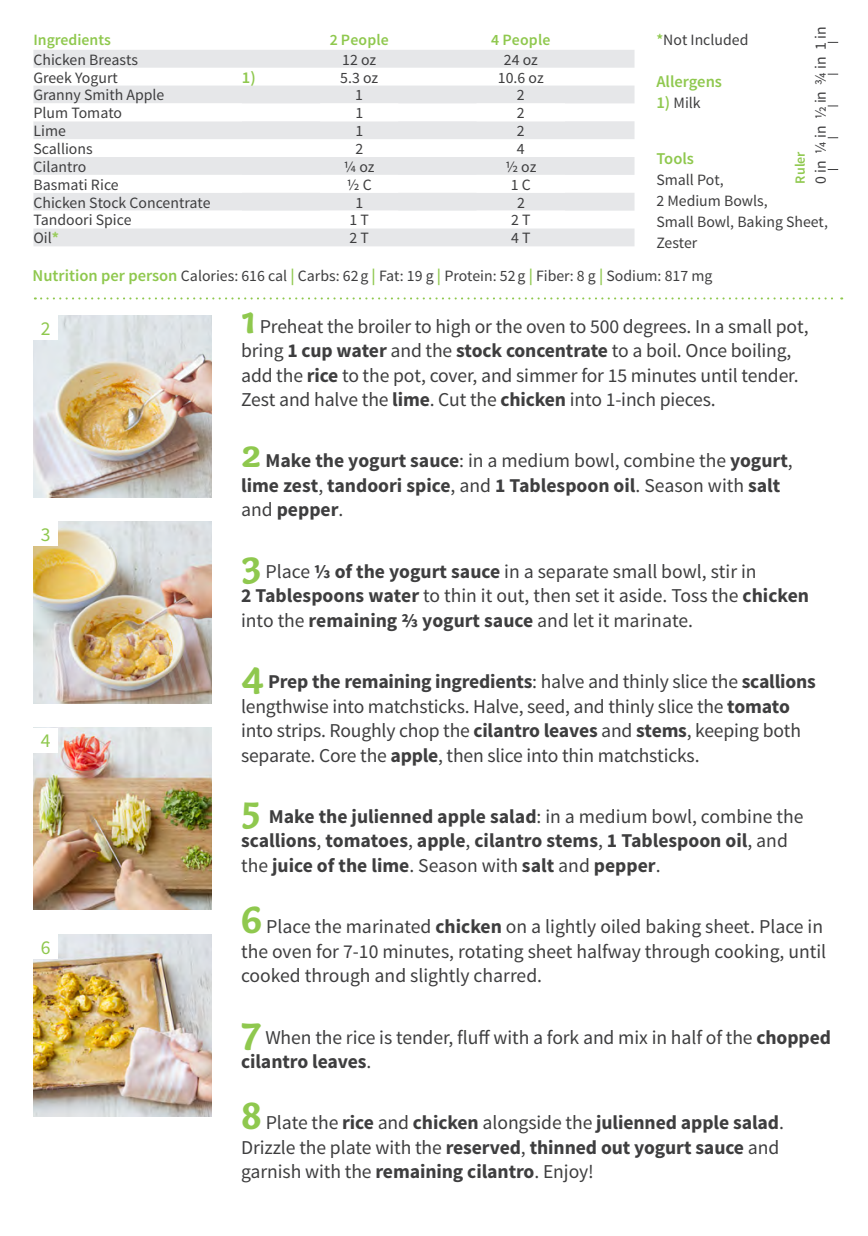
<style>
.page{position:relative;width:868px;height:1236px;background:#fff}
.page>*{position:absolute;margin:0;border:0;box-sizing:border-box;transform-origin:0 0}
.t1{font:19.6px/24.5px "Source Sans Pro";letter-spacing:-.005em;color:#3e3e3f}
.t2{font:700 19.6px/24.5px "Source Sans Pro";color:#3e3e3f}
.t3{font:19.6px "Source Sans Pro";color:#8fc84e}
.t4{font:600 16.45px "Source Sans Pro";color:#8fc84e}
.t5{font:15.75px/21px "Source Sans Pro";color:#3e3e3f}
.t6{font:600 15.75px "Source Sans Pro";color:#8fc84e}
.t7{font:600 14px "Source Sans Pro";color:#8fc84e}
.s1{font-weight:700;color:#9bcd5f}
.s2{font-weight:600;color:#8fc84e}
.s3{font-weight:600;font-size:16.45px;color:#8fc84e}
.s4{font-family:"Capucine Basic";font-weight:700;font-size:41.12px;color:#8fc84e}
.s5{font-weight:700}
.s6{font-family:"Capucine Basic";font-size:41.12px;color:#8fc84e}
.s7{font-weight:400}
</style>
<div class="page">
<div style="left:792px;top:446px;width:25px;height:24px;border:1px solid #fff;border-radius:50%"></div>
<div style="left:792px;top:839px;width:25px;height:24px;border:1px solid #fff;border-radius:50%"></div>
<img style="left:33px;top:934px;width:179px;height:181px">
<img style="left:33px;top:727px;width:179px;height:182px">
<img style="left:33px;top:315px;width:179px;height:182px">
<img style="left:33px;top:521px;width:179px;height:182px">
<svg style="left:33px;top:50px;width:601px;height:160px;fill:#e6e7e9"></svg>
<svg style="left:33px;top:103px;width:532px;height:108px"></svg>
<div style="left:33px;top:228px;width:601px;height:18px;background:#e6e7e9"></div>
<div style="left:33px;top:315px;width:25px;height:25px;background:#fff"></div>
<div style="left:33px;top:521px;width:25px;height:25px;background:#fff"></div>
<div style="left:33px;top:727px;width:25px;height:25px;background:#fff"></div>
<div style="left:33px;top:933px;width:25px;height:25px;background:#fff"></div>
<svg style="left:35px;top:297px;width:806px;height:2px"></svg>
<p class="t6" style="left:33px;top:30px;width:79px">Ingredients</p>
<p class="t6" style="left:329px;top:30px;width:61px">2 People</p>
<p class="t6" style="left:491px;top:30px;width:61px">4 People</p>
<p class="t5" style="left:33px;top:49px;width:106px">Chicken Breasts</p>
<p class="t5" style="left:342px;top:49px;width:35px">12 oz</p>
<p class="t5" style="left:503px;top:49px;width:35px">24 oz</p>
<p class="t5" style="left:33px;top:67px;width:86px">Greek Yogurt</p>
<p class="t4" style="left:242px;top:67px;width:15px">1)</p>
<p class="t5" style="left:340px;top:67px;width:39px">5.3 oz</p>
<p class="t5" style="left:498px;top:67px;width:47px">10.6 oz</p>
<p class="t5" style="left:33px;top:85px;width:132px">Granny Smith Apple</p>
<p class="t5" style="left:355px;top:85px;width:9px">1</p>
<p class="t5" style="left:516px;top:85px;width:9px">2</p>
<p class="t5" style="left:33px;top:103px;width:90px">Plum Tomato</p>
<p class="t5" style="left:355px;top:103px;width:9px">1</p>
<p class="t5" style="left:516px;top:103px;width:9px">2</p>
<p class="t5" style="left:33px;top:121px;width:34px">Lime</p>
<p class="t5" style="left:355px;top:121px;width:9px">1</p>
<p class="t5" style="left:516px;top:121px;width:9px">2</p>
<p class="t5" style="left:33px;top:138px;width:61px">Scallions</p>
<p class="t5" style="left:355px;top:138px;width:9px">2</p>
<p class="t5" style="left:517px;top:138px;width:9px">4</p>
<p class="t5" style="left:33px;top:156px;width:54px">Cilantro</p>
<p class="t5" style="left:344px;top:156px;width:32px">¼ oz</p>
<p class="t5" style="left:505px;top:156px;width:33px">½ oz</p>
<p class="t5" style="left:33px;top:174px;width:87px">Basmati Rice</p>
<p class="t5" style="left:347px;top:174px;width:26px">½ C</p>
<p class="t5" style="left:510px;top:174px;width:22px">1 C</p>
<p class="t5" style="left:33px;top:192px;width:178px">Chicken Stock Concentrate</p>
<p class="t5" style="left:355px;top:192px;width:9px">1</p>
<p class="t5" style="left:517px;top:192px;width:9px">2</p>
<p class="t5" style="left:33px;top:210px;width:99px">Tandoori Spice</p>
<p class="t5" style="left:349px;top:210px;width:21px">1 T</p>
<p class="t5" style="left:511px;top:210px;width:21px">2 T</p>
<p class="t5" style="left:33px;top:228px;width:27px">Oil<span class="s1">*</span></p>
<p class="t5" style="left:349px;top:228px;width:21px">2 T</p>
<p class="t5" style="left:511px;top:228px;width:21px">4 T</p>
<p class="t5" style="left:810px;top:184px;width:159px;rotate:-90deg">0 in ¼ in ½ in ¾ in 1 in</p>
<p class="t5" style="left:656px;top:29px;width:93px"><span class="s2">*</span>Not Included</p>
<p class="t4" style="left:656px;top:71px;width:67px">Allergens</p>
<p class="t5" style="left:656px;top:92px;width:46px"><span class="s3">1)</span> Milk</p>
<p class="t7" style="left:791px;top:184px;width:34px;rotate:-90deg">Ruler</p>
<p class="t4" style="left:656px;top:148px;width:39px">Tools</p>
<p class="t5" style="left:656px;top:169px;width:173px">Small Pot,<br>2 Medium Bowls,<br>Small Bowl, Baking Sheet,<br>Zester</p>
<p class="t5" style="left:33px;top:265px;width:681px"><span class="s3">Nutrition per person</span> Calories: 616 cal <span class="s3">|</span> Carbs: 62g <span class="s3">|</span> Fat: 19 g <span class="s3">|</span> Protein: 52g <span class="s3">|</span> Fiber: 8 g <span class="s3">|</span> Sodium: 817 mg</p>
<p class="t3" style="left:41px;top:316px;width:11px">2</p>
<p class="t3" style="left:41px;top:522px;width:11px">3</p>
<p class="t3" style="left:41px;top:728px;width:11px">4</p>
<p class="t3" style="left:41px;top:934px;width:11px">6</p>
<p class="t1" style="left:241px;top:314px;width:569px"><span class="s4">1</span> Preheat the broiler to high or the oven to 500 degrees. In a small pot, bring <span class="s5">1 cup water</span> and the <span class="s5">stock concentrate</span> to a boil. Once boiling, add the <span class="s5">rice</span> to the pot, cover, and simmer for 15 minutes until tender.<br>Zest and halve the <span class="s5">lime</span>. Cut the <span class="s5">chicken</span> into 1-inch pieces.</p>
<p class="t2" style="left:241px;top:449px;width:553px"><span class="s6">2</span> Make the yogurt sauce<span class="s7">: in a medium bowl, combine the</span> yogurt<span class="s7">, </span>lime zest<span class="s7">,</span> tandoori spice<span class="s7">, and</span> 1 Tablespoon oil<span class="s7">. Season with</span> salt <span class="s7">and</span> pepper<span class="s7">.</span></p>
<p class="t1" style="left:241px;top:559px;width:569px"><span class="s4">3</span> Place <span class="s5">⅓ of the yogurt sauce</span> in a separate small bowl, stir in<br><span class="s5">2 Tablespoons water</span> to thin it out, then set it aside. Toss the <span class="s5">chicken </span>into the <span class="s5">remaining ⅔ yogurt sauce</span> and let it marinate.</p>
<p class="t1" style="left:241px;top:669px;width:576px"><span class="s4">4</span> <span class="s5">Prep the remaining ingredients</span>: halve and thinly slice the <span class="s5">scallions </span>lengthwise into matchsticks. Halve, seed, and thinly slice the <span class="s5">tomato </span>into strips. Roughly chop the <span class="s5">cilantro leaves</span> and <span class="s5">stems</span>, keeping both separate. Core the <span class="s5">apple</span>, then slice into thin matchsticks.</p>
<p class="t2" style="left:241px;top:804px;width:563px"><span class="s6">5</span> Make the julienned apple salad<span class="s7">: in a medium bowl, combine the </span>scallions<span class="s7">,</span> tomatoes<span class="s7">,</span> apple<span class="s7">,</span> cilantro stems<span class="s7">,</span> 1 Tablespoon oil<span class="s7">, and the</span> juice of the lime<span class="s7">. Season with</span> salt <span class="s7">and</span> pepper<span class="s7">.</span></p>
<p class="t1" style="left:241px;top:914px;width:586px"><span class="s4">6</span> Place the marinated <span class="s5">chicken</span> on a lightly oiled baking sheet. Place in the oven for 7-10 minutes, rotating sheet halfway through cooking, until cooked through and slightly charred.</p>
<p class="t1" style="left:241px;top:1024px;width:591px"><span class="s4">7</span> When the rice is tender, fluff with a fork and mix in half of the <span class="s5">chopped cilantro leaves</span>.</p>
<p class="t2" style="left:241px;top:1111px;width:544px"><span class="s6">8</span> <span class="s7">Plate the</span> rice <span class="s7">and</span> chicken <span class="s7">alongside the</span> julienned apple salad<span class="s7">.<br>Drizzle the plate with the</span> reserved<span class="s7">,</span> thinned out yogurt sauce <span class="s7">and garnish with the</span> remaining cilantro<span class="s7">. Enjoy!</span></p>
</div>
